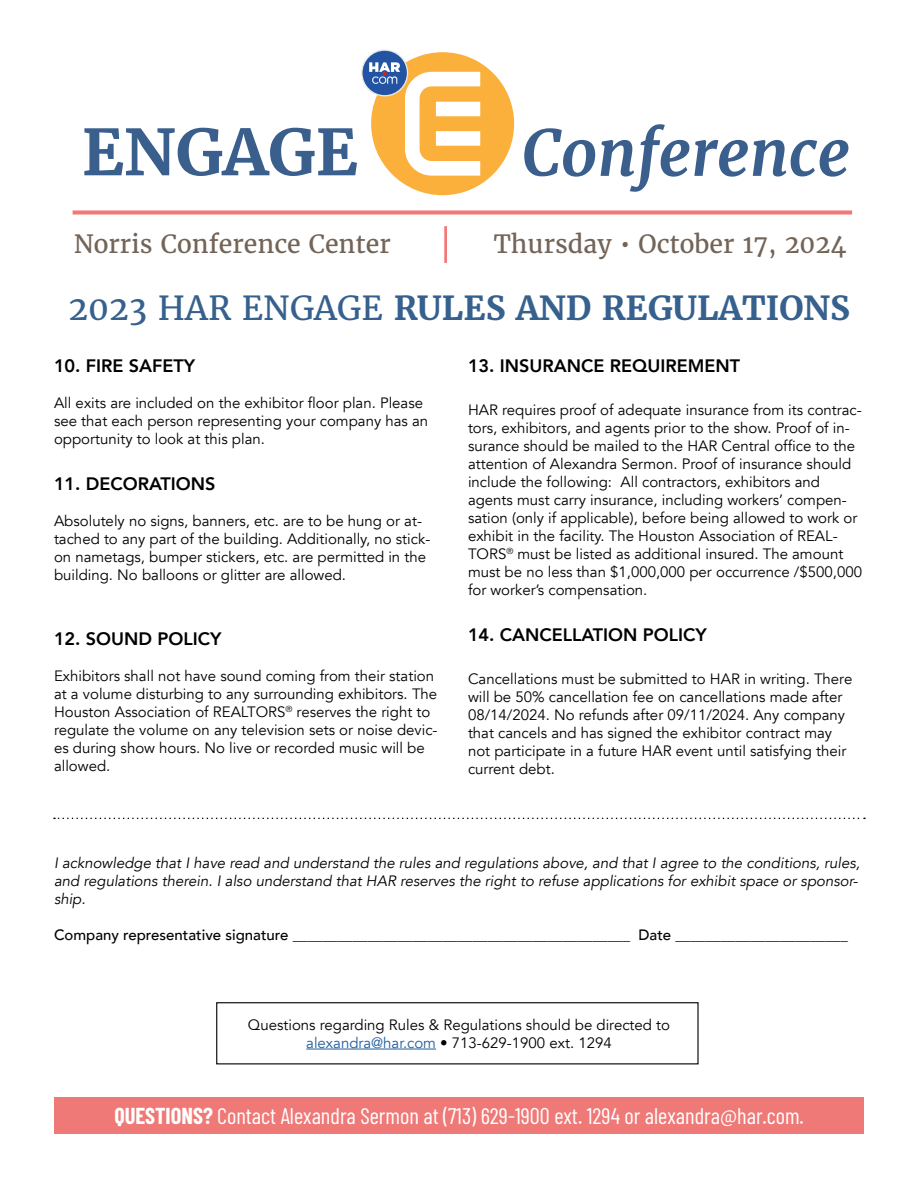
<style>
.page{position:relative;width:918px;height:1188px;background:#fff}
.page>*{position:absolute;margin:0;border:0;box-sizing:border-box;transform-origin:0 0}
.t1{font:italic 700 63.3px "Merriweather";color:#3b5f8d}
.t2{font:700 63.3px "Merriweather";color:#3b5f8d}
.t3{font:700 33px "Merriweather";color:#36608d}
.t4{font:25.05px "Merriweather";color:#736458}
.t5{font:22.5px "Barlow Condensed";color:#fff}
.t6{font:800 18px "Avenir";color:#000}
.t7{font:15px/18px "Avenir";color:#000}
.t8{font:italic 15px/18px "Avenir";color:#000}
.s1{font-weight:400}
.s2{font-weight:500}
.s3{color:#215e9e}
.s4{font-weight:700}
</style>
<div class="page">
<hr style="left:306px;top:1049px;width:130px;height:1px;background:#215e9e">
<svg style="left:54px;top:818px;width:811px;height:1px"></svg>
<div style="left:216px;top:1002px;width:483px;height:62px;border:1px solid #000"></div>
<div style="left:54px;top:1097px;width:810px;height:37px;background:#ef7977"></div>
<div style="left:371px;top:52px;width:143px;height:143px;background:#fbb03c;border-radius:50%"></div>
<div style="left:362px;top:50px;width:46px;height:46px;background:#2354a3;border-radius:50%"></div>
<div style="left:361px;top:49px;width:47px;height:47px;border:1px solid #e9e9e9;border-radius:50%"></div>
<svg style="left:369px;top:62px;width:111px;height:114px"></svg>
<div style="left:73px;top:210px;width:779px;height:5px;background:#f37777"></div>
<hr style="left:444px;top:226px;width:3px;height:37px;background:#f37777">
<h1 class="t2" style="left:82px;top:112px;width:278px">ENGAGE</h1>
<h1 class="t1" style="left:522px;top:114px;width:330px">Conference</h1>
<h3 class="t4" style="left:74px;top:229px;width:319px">Norris Conference Center</h3>
<h3 class="t4" style="left:494px;top:229px;width:354px">Thursday • October 17, 2024</h3>
<h2 class="t3" style="left:69px;top:287px;width:783px"><span class="s1">2023 HAR ENGAGE</span> RULES AND REGULATIONS</h2>
<p class="t6" style="left:54px;top:352px;width:143px">10. FIRE SAFETY</p>
<p class="t7" style="left:54px;top:394px;width:376px">All exits are included on the exhibitor floor plan. Please see that each person representing your company has an opportunity to look at this plan.</p>
<p class="t6" style="left:54px;top:470px;width:163px">11. DECORATIONS</p>
<p class="t7" style="left:54px;top:512px;width:378px">Absolutely no signs, banners, etc. are to be hung or at&shy;tached to any part of the building. Additionally, no stick&shy;on nametags, bumper stickers, etc. are permitted in the building. No balloons or glitter are allowed.</p>
<p class="t6" style="left:54px;top:624px;width:169px">12. SOUND POLICY</p>
<p class="t7" style="left:54px;top:667px;width:385px">Exhibitors shall not have sound coming from their station at a volume disturbing to any surrounding exhibitors. The Houston Association of REALTORS<sup>®</sup> reserves the right to regulate the volume on any television sets or noise devic&shy;es during show hours. No live or recorded music will be allowed.</p>
<p class="t6" style="left:468px;top:352px;width:274px">13. INSURANCE REQUIREMENT</p>
<p class="t7" style="left:468px;top:401px;width:396px">HAR requires proof of adequate insurance from its contrac&shy;tors, exhibitors, and agents prior to the show. Proof of in&shy;surance should be mailed to the HAR Central office to the attention of Alexandra Sermon. Proof of insurance should include the following: All contractors, exhibitors and agents must carry insurance, including workers’ compen&shy;sation (only if applicable), before being allowed to work or exhibit in the facility. The Houston Association of REAL-TORS<sup>®</sup> must be listed as additional insured. The amount must be no less than $1,000,000 per occurrence /$500,000 for worker’s compensation.</p>
<p class="t6" style="left:468px;top:621px;width:240px">14. CANCELLATION POLICY</p>
<p class="t7" style="left:468px;top:670px;width:386px">Cancellations must be submitted to HAR in writing. There will be 50% cancellation fee on cancellations made after 08/14/2024. No refunds after 09/11/2024. Any company that cancels and has signed the exhibitor contract may not participate in a future HAR event until satisfying their current debt.</p>
<p class="t8" style="left:54px;top:854px;width:808px">I acknowledge that I have read and understand the rules and regulations above, and that I agree to the conditions, rules, and regulations therein. I also understand that HAR reserves the right to refuse applications for exhibit space or sponsor&shy;ship.</p>
<p class="t7" style="left:54px;top:926px;width:795px"><span class="s2">Company representative signature</span> _____________________________________________ <span class="s2">Date</span> _______________________</p>
<p class="t7" style="left:248px;top:1016px;width:424px;text-align:center">Questions regarding Rules &amp; Regulations should be directed to <span class="s3">alexandra@har.com</span> • 713-629-1900 ext. 1294</p>
<h3 class="t5" style="left:114px;top:1099px;width:691px"><span class="s4">QUESTIONS?</span> Contact Alexandra Sermon at (713) 629-1900 ext. 1294 or alexandra@har.com.</h3>
</div>
